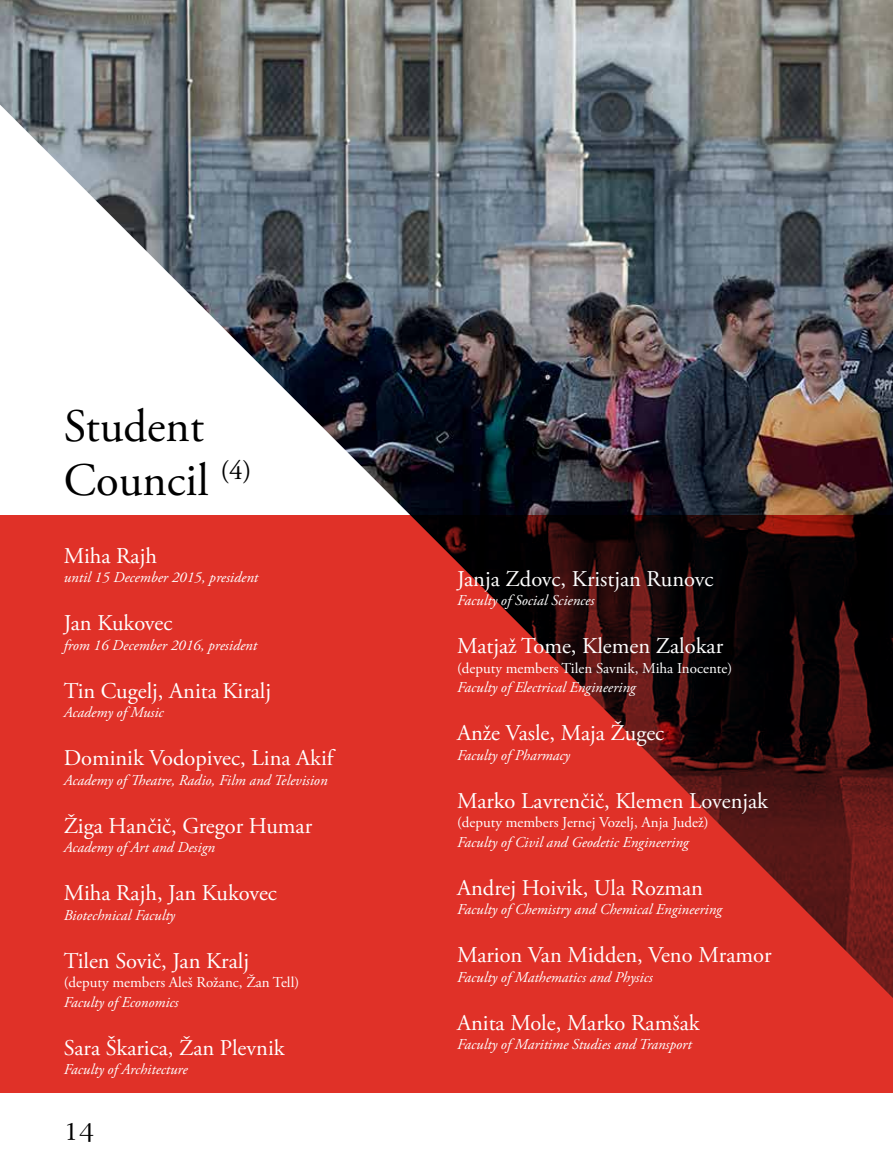
<style>
.page{position:relative;width:893px;height:1170px;background:#fff}
.page>*{position:absolute;margin:0;border:0;box-sizing:border-box;transform-origin:0 0}
.t1{font:46.5px/54px "Adobe Garamond Pro";color:#000}
.t2{font:24px "Garamond Light ITC";color:#000}
.t3{font:22.5px "Adobe Garamond Pro";color:#fff}
.t4{font:italic 15px "Adobe Garamond Pro";color:#fff}
.t5{font:15px "Adobe Garamond Pro";color:#fff}
</style>
<div class="page">
<img style="left:0;top:0;width:893px;height:515px">
<svg style="left:0;top:515px;width:893px;height:577px;background:#b72821"></svg>
<h1 class="t1" style="left:64px;top:400px;width:189px">Student<br>Council <sup>(4)</sup></h1>
<h3 class="t3" style="left:64px;top:542px;width:95px">Miha Rajh</h3>
<p class="t4" style="left:64px;top:568px;width:196px">until 15 December 2015, president</p>
<h3 class="t3" style="left:64px;top:609px;width:110px">Jan Kukovec</h3>
<p class="t4" style="left:64px;top:635px;width:195px">from 16 December 2016, president</p>
<h3 class="t3" style="left:64px;top:677px;width:209px">Tin Cugelj, Anita Kiralj</h3>
<p class="t4" style="left:64px;top:703px;width:101px">Academy of Music</p>
<h3 class="t3" style="left:64px;top:744px;width:271px">Dominik Vodopivec, Lina Akif</h3>
<p class="t4" style="left:64px;top:770px;width:265px">Academy of Theatre, Radio, Film and Television</p>
<h3 class="t3" style="left:64px;top:812px;width:250px">Žiga Hančič, Gregor Humar</h3>
<p class="t4" style="left:64px;top:838px;width:153px">Academy of Art and Design</p>
<h3 class="t3" style="left:64px;top:879px;width:215px">Miha Rajh, Jan Kukovec</h3>
<p class="t4" style="left:64px;top:905px;width:113px">Biotechnical Faculty</p>
<h3 class="t3" style="left:64px;top:947px;width:187px">Tilen Sovič, Jan Kralj</h3>
<p class="t5" style="left:64px;top:973px;width:237px">(deputy members Aleš Rožanc, Žan Tell)</p>
<p class="t4" style="left:64px;top:992px;width:116px">Faculty of Economics</p>
<h3 class="t3" style="left:64px;top:1034px;width:222px">Sara Škarica, Žan Plevnik</h3>
<p class="t4" style="left:64px;top:1060px;width:125px">Faculty of Architecture</p>
<h2 class="t2" style="left:64px;top:1117px;width:32px">14</h2>
<h3 class="t3" style="left:457px;top:565px;width:258px">Janja Zdovc, Kristjan Runovc</h3>
<p class="t4" style="left:457px;top:591px;width:139px">Faculty of Social Sciences</p>
<h3 class="t3" style="left:457px;top:632px;width:268px">Matjaž Tome, Klemen Zalokar</h3>
<p class="t5" style="left:457px;top:658px;width:277px">(deputy members Tilen Savnik, Miha Inocente)</p>
<p class="t4" style="left:457px;top:678px;width:180px">Faculty of Electrical Engineering</p>
<h3 class="t3" style="left:457px;top:719px;width:209px">Anže Vasle, Maja Žugec</h3>
<p class="t4" style="left:457px;top:745px;width:114px">Faculty of Pharmacy</p>
<h3 class="t3" style="left:457px;top:787px;width:312px">Marko Lavrenčič, Klemen Lovenjak</h3>
<p class="t5" style="left:457px;top:813px;width:253px">(deputy members Jernej Vozelj, Anja Judež)</p>
<p class="t4" style="left:457px;top:832px;width:233px">Faculty of Civil and Geodetic Engineering</p>
<h3 class="t3" style="left:457px;top:874px;width:247px">Andrej Hoivik, Ula Rozman</h3>
<p class="t4" style="left:457px;top:900px;width:266px">Faculty of Chemistry and Chemical Engineering</p>
<h3 class="t3" style="left:457px;top:941px;width:316px">Marion Van Midden, Veno Mramor</h3>
<p class="t4" style="left:457px;top:967px;width:197px">Faculty of Mathematics and Physics</p>
<h3 class="t3" style="left:457px;top:1009px;width:244px">Anita Mole, Marko Ramšak</h3>
<p class="t4" style="left:457px;top:1035px;width:236px">Faculty of Maritime Studies and Transport</p>
</div>
